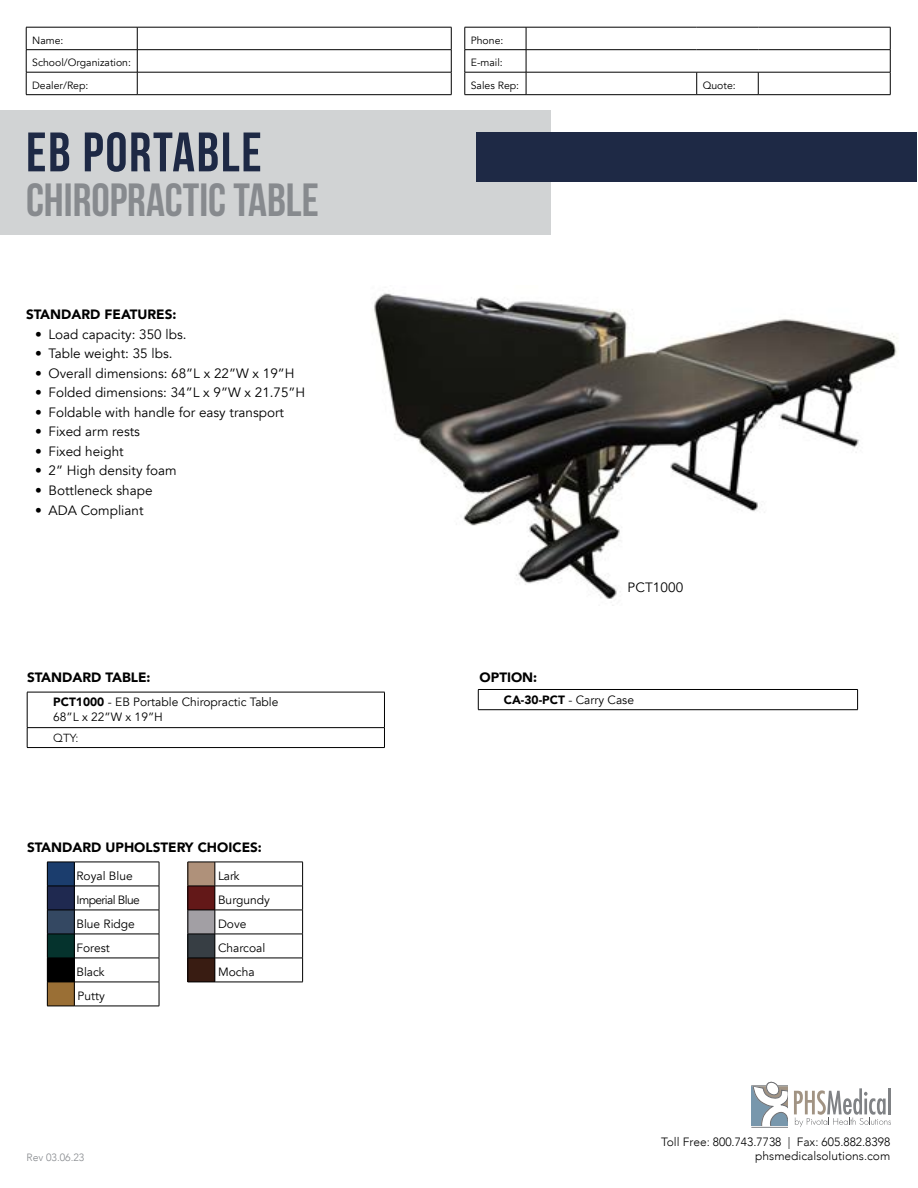
<style>
.page{position:relative;width:918px;height:1188px;background:#fff}
.page>*{position:absolute;margin:0;border:0;box-sizing:border-box;transform-origin:0 0}
.t1{font:700 56.55px "Bebas Neue";letter-spacing:.05em;color:#1e2945}
.t2{font:700 55.5px "Bebas Neue";letter-spacing:.03em;color:#1e2945}
.t3{font:46.5px "Bebas Neue";color:#878a8e}
.t4{font:46.5px "Bebas Neue";letter-spacing:-.01em;color:#808285}
.t5{font:13.5px "Avenir";color:#000}
.t6{font:900 13.5px "Avenir";color:#000}
.t7{font:12px/24px "Avenir";color:#000}
.t8{font:300 12px/13.5px "Avenir";color:#000;text-align:right}
.t9{font:300 11.7px "Avenir";color:#000}
.t10{font:10.5px "Avenir";color:#000}
.t11{font:300 10.5px "Avenir";color:#878a8e}
.s1{font-weight:900}
</style>
<div class="page">
<div style="left:0;top:110px;width:551px;height:125px;background:#d1d3d4"></div>
<div style="left:477px;top:132px;width:440px;height:50px;background:#1e2945"></div>
<hr style="left:26px;top:27px;width:111px;height:1px;background:#000">
<hr style="left:526px;top:27px;width:171px;height:1px;background:#000">
<hr style="left:697px;top:27px;width:61px;height:1px;background:#000">
<hr style="left:758px;top:27px;width:132px;height:1px;background:#000">
<hr style="left:26px;top:49px;width:111px;height:1px;background:#000">
<hr style="left:526px;top:49px;width:171px;height:1px;background:#000">
<hr style="left:697px;top:49px;width:61px;height:1px;background:#000">
<hr style="left:758px;top:49px;width:132px;height:1px;background:#000">
<hr style="left:26px;top:72px;width:111px;height:1px;background:#000">
<svg style="left:26px;top:27px;width:1px;height:67px"></svg>
<hr style="left:526px;top:72px;width:171px;height:1px;background:#000">
<hr style="left:697px;top:72px;width:61px;height:1px;background:#000">
<svg style="left:696px;top:72px;width:1px;height:22px"></svg>
<hr style="left:758px;top:72px;width:132px;height:1px;background:#000">
<svg style="left:758px;top:72px;width:1px;height:22px"></svg>
<svg style="left:890px;top:27px;width:1px;height:67px"></svg>
<hr style="left:26px;top:94px;width:111px;height:1px;background:#000">
<hr style="left:526px;top:94px;width:171px;height:1px;background:#000">
<hr style="left:697px;top:94px;width:61px;height:1px;background:#000">
<hr style="left:758px;top:94px;width:132px;height:1px;background:#000">
<hr style="left:465px;top:27px;width:61px;height:1px;background:#000">
<hr style="left:465px;top:49px;width:61px;height:1px;background:#000">
<hr style="left:465px;top:72px;width:61px;height:1px;background:#000">
<svg style="left:465px;top:27px;width:1px;height:67px"></svg>
<svg style="left:526px;top:27px;width:1px;height:67px"></svg>
<hr style="left:465px;top:94px;width:61px;height:1px;background:#000">
<hr style="left:137px;top:27px;width:314px;height:1px;background:#000">
<hr style="left:137px;top:49px;width:314px;height:1px;background:#000">
<hr style="left:137px;top:72px;width:314px;height:1px;background:#000">
<svg style="left:137px;top:27px;width:1px;height:67px"></svg>
<svg style="left:451px;top:27px;width:1px;height:67px"></svg>
<hr style="left:137px;top:94px;width:314px;height:1px;background:#000">
<svg style="left:794px;top:1088px;width:97px;height:39px"></svg>
<svg style="left:752px;top:1081px;width:36px;height:46px"></svg>
<hr style="left:752px;top:1127px;width:36px;height:1px;background:#808285">
<hr style="left:27px;top:692px;width:358px;height:1px;background:#000">
<hr style="left:27px;top:692px;width:1px;height:35px;background:#000">
<hr style="left:384px;top:692px;width:1px;height:35px;background:#000">
<hr style="left:27px;top:727px;width:358px;height:1px;background:#000">
<svg style="left:27px;top:728px;width:1px;height:19px"></svg>
<svg style="left:384px;top:728px;width:1px;height:19px"></svg>
<hr style="left:27px;top:747px;width:358px;height:1px;background:#000">
<hr style="left:75px;top:862px;width:84px;height:1px;background:#000">
<hr style="left:75px;top:886px;width:84px;height:1px;background:#000">
<hr style="left:75px;top:910px;width:84px;height:1px;background:#000">
<hr style="left:75px;top:934px;width:84px;height:1px;background:#000">
<hr style="left:75px;top:958px;width:84px;height:1px;background:#000">
<svg style="left:47px;top:862px;width:28px;height:145px;background:#283239"></svg>
<hr style="left:75px;top:982px;width:84px;height:1px;background:#000">
<svg style="left:159px;top:862px;width:1px;height:144px"></svg>
<hr style="left:75px;top:1006px;width:84px;height:1px;background:#000">
<svg style="left:188px;top:862px;width:28px;height:121px;background:#67504c"></svg>
<hr style="left:215px;top:862px;width:88px;height:1px;background:#000">
<hr style="left:215px;top:886px;width:88px;height:1px;background:#000">
<hr style="left:215px;top:910px;width:88px;height:1px;background:#000">
<hr style="left:215px;top:934px;width:88px;height:1px;background:#000">
<hr style="left:215px;top:958px;width:88px;height:1px;background:#000">
<svg style="left:302px;top:862px;width:1px;height:120px"></svg>
<hr style="left:215px;top:982px;width:88px;height:1px;background:#000">
<hr style="left:478px;top:689px;width:380px;height:1px;background:#000">
<svg style="left:478px;top:690px;width:1px;height:19px"></svg>
<svg style="left:857px;top:690px;width:1px;height:19px"></svg>
<hr style="left:478px;top:709px;width:380px;height:1px;background:#000">
<img style="left:374px;top:293px;width:524px;height:313px">
<p class="t10" style="left:32px;top:34px;width:33px">Name:</p>
<p class="t10" style="left:471px;top:34px;width:34px">Phone:</p>
<p class="t10" style="left:32px;top:56px;width:100px">School/Organization:</p>
<p class="t10" style="left:471px;top:56px;width:34px">E-mail:</p>
<p class="t10" style="left:32px;top:79px;width:58px">Dealer/Rep:</p>
<p class="t10" style="left:471px;top:79px;width:50px">Sales Rep:</p>
<p class="t10" style="left:703px;top:79px;width:35px">Quote:</p>
<h2 class="t2" style="left:26px;top:122px;width:237px">EB PORTABLE</h2>
<h3 class="t3" style="left:26px;top:175px;width:294px">CHIROPRACTIC TABLE</h3>
<h1 class="t1" style="left:30px;top:128px;width:133px">SPLINT</h1>
<h3 class="t4" style="left:30px;top:186px;width:89px">CARTS</h3>
<p class="t6" style="left:26px;top:303px;width:152px">STANDARD FEATURES:</p>
<p class="t5" style="left:35px;top:326px;width:153px">• Load capacity: 350 lbs.</p>
<p class="t5" style="left:35px;top:345px;width:139px">• Table weight: 35 lbs.</p>
<p class="t5" style="left:35px;top:365px;width:261px">• Overall dimensions: 68”L x 22”W x 19”H</p>
<p class="t5" style="left:35px;top:384px;width:272px">• Folded dimensions: 34”L x 9”W x 21.75”H</p>
<p class="t5" style="left:35px;top:404px;width:250px">• Foldable with handle for easy transport</p>
<p class="t5" style="left:35px;top:423px;width:106px">• Fixed arm rests</p>
<p class="t5" style="left:35px;top:443px;width:90px">• Fixed height</p>
<p class="t5" style="left:35px;top:462px;width:143px">• 2” High density foam</p>
<p class="t5" style="left:35px;top:482px;width:119px">• Bottleneck shape</p>
<p class="t5" style="left:35px;top:502px;width:110px">• ADA Compliant</p>
<p class="t6" style="left:27px;top:666px;width:125px">STANDARD TABLE:</p>
<p class="t7" style="left:53px;top:695px;width:227px;line-height:14.4px"><span class="s1">PCT1000</span> - EB Portable Chiropractic Table<br>68”L x 22”W x 19”H</p>
<p class="t9" style="left:53px;top:731px;width:27px">QTY:</p>
<p class="t6" style="left:27px;top:835px;width:236px">STANDARD UPHOLSTERY CHOICES:</p>
<p class="t7" style="left:77px;top:864px;width:65px">Royal Blue<br>Imperial Blue<br>Blue Ridge<br>Forest<br>Black<br>Putty</p>
<p class="t7" style="left:218px;top:864px;width:53px">Lark<br>Burgundy<br>Dove<br>Charcoal<br>Mocha</p>
<p class="t11" style="left:27px;top:1151px;width:59px">Rev 03.06.23</p>
<p class="t5" style="left:628px;top:579px;width:57px">PCT1000</p>
<p class="t6" style="left:480px;top:666px;width:59px">OPTION:</p>
<p class="t7" style="left:504px;top:688px;width:132px"><span class="s1">CA-30-PCT</span> - Carry Case</p>
<p class="t8" style="left:661px;top:1135px;width:230px">Toll Free: 800.743.7738 | Fax: 605.882.8398 phsmedicalsolutions.com</p>
</div>
